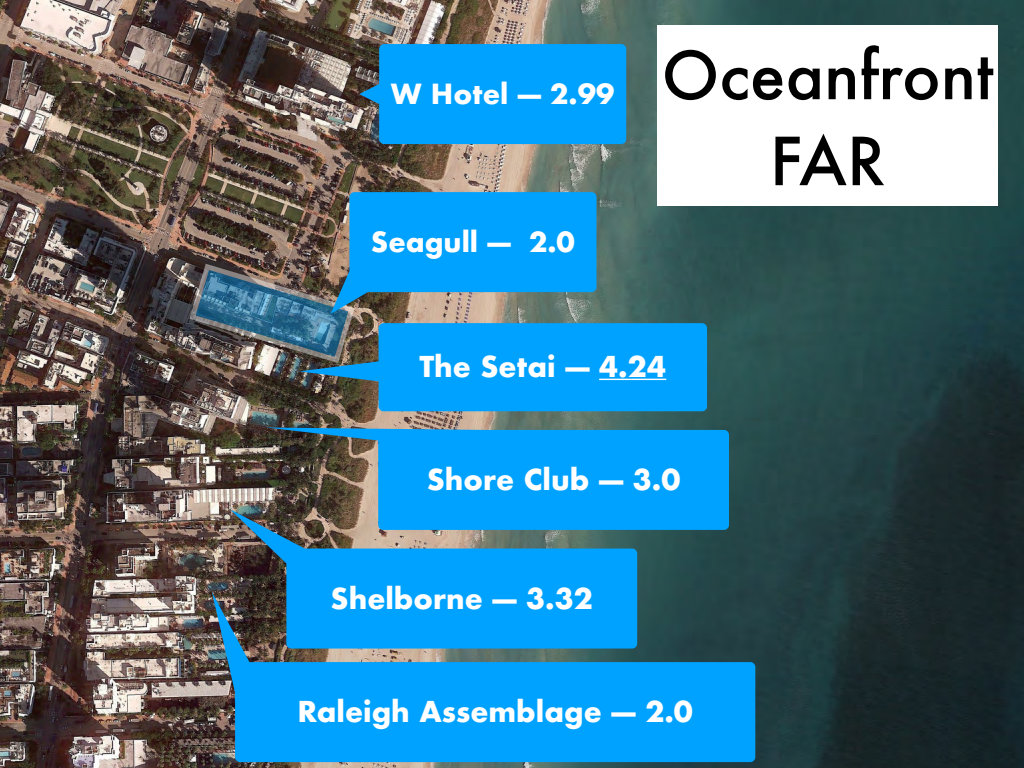
<style>
.page{position:relative;width:1024px;height:768px;background:#fff}
.page>*{position:absolute;margin:0;border:0;box-sizing:border-box;transform-origin:0 0}
.t1{font:500 64.3px/86px "Futura";color:#000;text-align:center}
.t2{font:700 28px "Futura";color:#fff}
.t3{font:700 27px "Futura";color:#fff}
</style>
<div class="page">
<img style="left:0;top:0;width:1024px;height:768px">
<div style="left:657px;top:26px;width:341px;height:180px;background:#fff"></div>
<svg style="left:359px;top:44px;width:267px;height:100px;background:#069bf1"></svg>
<svg style="left:299px;top:323px;width:408px;height:88px;background:#0a98e8"></svg>
<hr style="left:599px;top:379px;width:67px;height:1px;background:#fff">
<svg style="left:266px;top:428px;width:463px;height:102px;background:#1690d4"></svg>
<img style="left:188px;top:262px;width:170px;height:104px">
<svg style="left:331px;top:192px;width:266px;height:122px;background:#209ade"></svg>
<svg style="left:230px;top:509px;width:407px;height:83px;background:#298cc2"></svg>
<svg style="left:212px;top:592px;width:543px;height:170px;background:#0f91d9"></svg>
<p class="t3" style="left:391px;top:76px;width:225px">W Hotel — 2.99</p>
<p class="t3" style="left:371px;top:224px;width:206px">Seagull — 2.0</p>
<h1 class="t1" style="left:662px;top:31px;width:333px">Oceanfront<br>FAR</h1>
<p class="t2" style="left:419px;top:348px;width:248px">The Setai — 4.24</p>
<p class="t2" style="left:427px;top:461px;width:255px">Shore Club — 3.0</p>
<p class="t2" style="left:331px;top:580px;width:264px">Shelborne — 3.32</p>
<p class="t2" style="left:297px;top:693px;width:397px">Raleigh Assemblage — 2.0</p>
</div>
